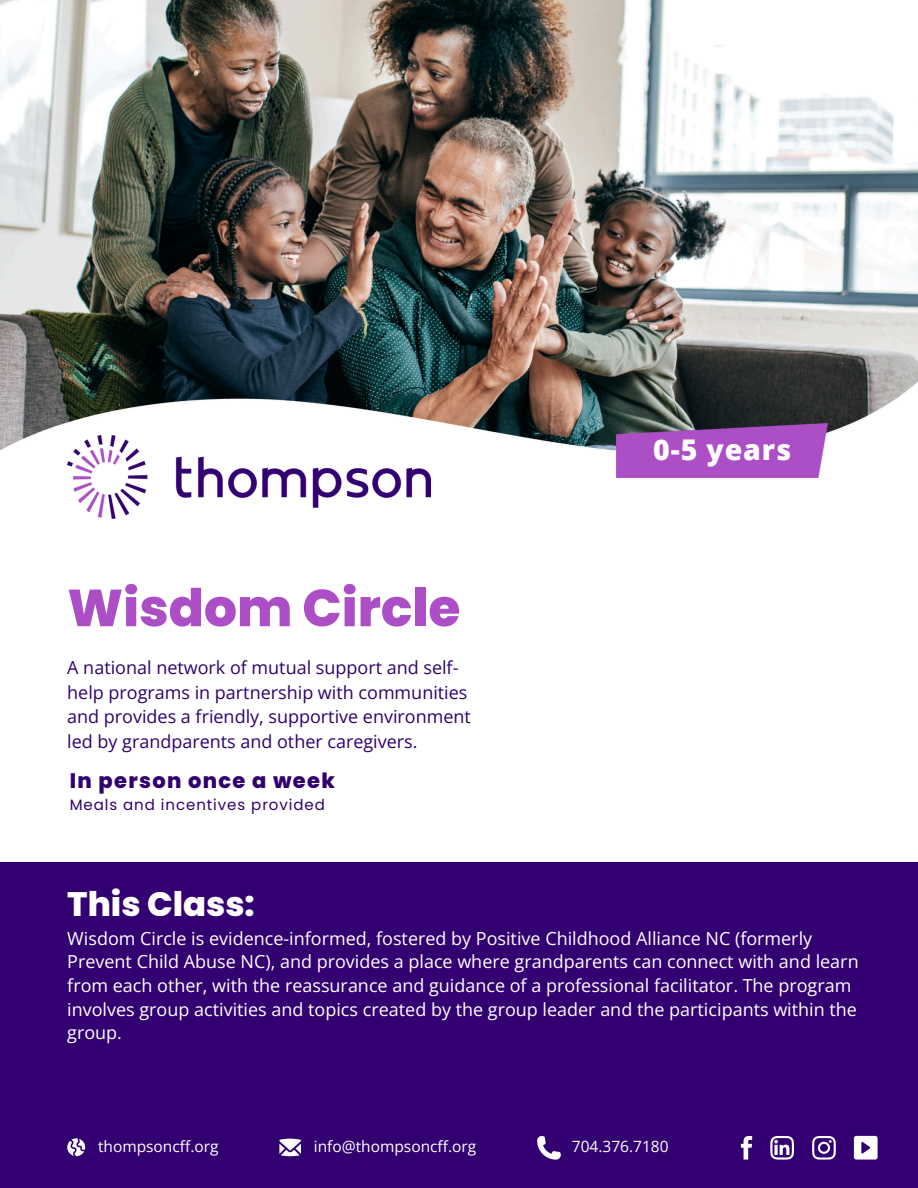
<style>
.page{position:relative;width:918px;height:1188px;background:#fff}
.page>*{position:absolute;margin:0;border:0;box-sizing:border-box;transform-origin:0 0}
.t1{font:800 51.9px "Poppins";color:#ac4fc6}
.t2{font:800 33.9px "Poppins";color:#fff}
.t3{font:800 28.5px "Open Sans";letter-spacing:.03em;color:#fff}
.t4{font:800 21px "Poppins";letter-spacing:.065em;color:#31006f}
.t5{font:18px/23.7px "Open Sans";color:#fff}
.t6{font:18px/24.8px "Open Sans";color:#31006f}
.t7{font:15.45px "Open Sans";color:#fff}
.t8{font:15px "Poppins";letter-spacing:.065em;color:#31006f}
</style>
<div class="page">
<img style="left:0;top:0;width:918px;height:377px">
<img style="left:0;top:377px;width:918px;height:142px">
<div style="left:0;top:862px;width:918px;height:326px;background:#330072"></div>
<img style="left:67px;top:436px;width:364px;height:82px">
<svg style="left:741px;top:1136px;width:11px;height:24px"></svg>
<svg style="left:812px;top:1136px;width:24px;height:24px"></svg>
<svg style="left:770px;top:1136px;width:24px;height:24px"></svg>
<div style="left:854px;top:1136px;width:24px;height:24px;background:#fff;border-radius:2px"></div>
<svg style="left:861px;top:1142px;width:9px;height:12px"></svg>
<img style="left:616px;top:423px;width:212px;height:54px">
<svg style="left:67px;top:1138px;width:18px;height:18px"></svg>
<svg style="left:279px;top:1139px;width:22px;height:17px"></svg>
<svg style="left:537px;top:1136px;width:24px;height:24px"></svg>
<h2 class="t1" style="left:67px;top:572px;width:395px">Wisdom Circle</h2>
<p class="t6" style="left:67px;top:655px;width:405px">A national network of mutual support and self&shy;help programs in partnership with communities and provides a friendly, supportive environment led by grandparents and other caregivers.</p>
<p class="t4" style="left:70px;top:766px;width:267px">In person once a week</p>
<p class="t8" style="left:70px;top:795px;width:257px">Meals and incentives provided</p>
<p class="t2" style="left:67px;top:880px;width:189px">This Class:</p>
<h3 class="t3" style="left:653px;top:430px;width:139px">0-5 years</h3>
<h4 class="t5" style="left:67px;top:926px;width:793px">Wisdom Circle is evidence-informed, fostered by Positive Childhood Alliance NC (formerly Prevent Child Abuse NC), and provides a place where grandparents can connect with and learn from each other, with the reassurance and guidance of a professional facilitator. The program involves group activities and topics created by the group leader and the participants within the group.</h4>
<h1 class="t7" style="left:98px;top:1135px;width:122px">thompsoncff.org</h1>
<h4 class="t7" style="left:314px;top:1135px;width:164px">info@thompsoncff.org</h4>
<p class="t7" style="left:572px;top:1136px;width:98px">704.376.7180</p>
</div>
